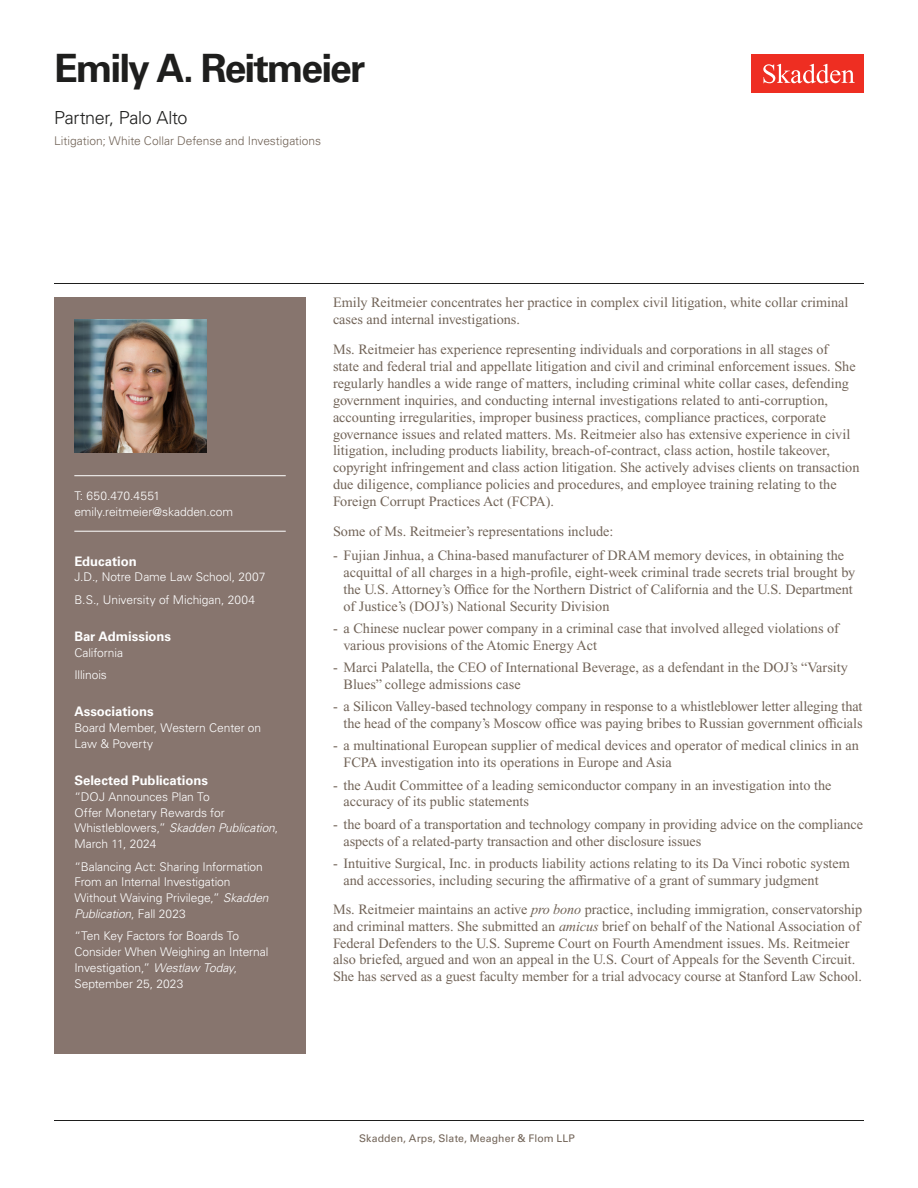
<style>
.page{position:relative;width:918px;height:1188px;background:#fff}
.page>*{position:absolute;margin:0;border:0;box-sizing:border-box;transform-origin:0 0}
.Name{font:700 39px "Univers LT Std";letter-spacing:-.05em;color:#1e1e1d}
.Title_and_Office{font:300 18px "Univers LT Std";letter-spacing:-.02em;color:#1e1e1d}
.Main_Body{font:14.25px/16.8px "Times New Roman PS Std";color:#726458}
.Main_Body_Bulleted{font:14.25px/16.8px "Times New Roman PS Std";color:#726458}
.Bar_Admission_Education{font:700 13.2px "Univers LT Std";color:#fff}
.Sidebar_text{font:300 12px/15.8px "Univers LT Std";letter-spacing:-.005em;color:#fff}
.Practice{font:300 12px "Univers LT Std";color:#726458}
.Email{font:300 12px "Univers LT Std";letter-spacing:-.005em;color:#fff}
.Phone_Number{font:300 12px "Univers LT Std";letter-spacing:.015em;color:#fff}
.Folio{font:10.5px "Univers LT Std";letter-spacing:.01em;color:#726458}
.s1{font-style:italic}
.s2{font-weight:700;color:#fff}
</style>
<div class="page">
<div style="left:752px;top:54px;width:112px;height:39px;background:#ee2e22"></div>
<svg style="left:763px;top:64px;width:92px;height:19px"></svg>
<div style="left:54px;top:297px;width:252px;height:756px;background:#87756e"></div>
<hr style="left:74px;top:475px;width:212px;height:1px;background:#fff">
<hr style="left:74px;top:531px;width:212px;height:1px;background:#fff">
<img style="left:74px;top:320px;width:132px;height:132px">
<hr style="left:54px;top:1120px;width:810px;height:1px;background:#1e1e1d">
<hr style="left:54px;top:283px;width:810px;height:1px;background:#1e1e1d">
<h1 class="Name" style="left:54px;top:46px;width:313px">Emily A. Reitmeier</h1>
<h2 class="Title_and_Office" style="left:54px;top:107px;width:135px">Partner, Palo Alto</h2>
<h3 class="Practice" style="left:54px;top:134px;width:269px">Litigation; White Collar Defense and Investigations</h3>
<p class="Phone_Number" style="left:74px;top:489px;width:87px">T: 650.470.4551</p>
<p class="Email" style="left:74px;top:504px;width:160px">emily.reitmeier@skadden.com</p>
<p class="Bar_Admission_Education" style="left:74px;top:553px;width:64px">Education</p>
<p class="Sidebar_text" style="left:74px;top:569px;width:193px">J.D., Notre Dame Law School, 2007</p>
<p class="Sidebar_text" style="left:74px;top:592px;width:182px">B.S., University of Michigan, 2004</p>
<p class="Bar_Admission_Education" style="left:74px;top:629px;width:98px">Bar Admissions</p>
<p class="Sidebar_text" style="left:74px;top:645px;width:50px">California</p>
<p class="Sidebar_text" style="left:74px;top:667px;width:34px">Illinois</p>
<p class="Bar_Admission_Education" style="left:74px;top:704px;width:81px">Associations</p>
<p class="Sidebar_text" style="left:74px;top:720px;width:188px">Board Member, Western Center on<br>Law &amp; Poverty</p>
<p class="Bar_Admission_Education" style="left:74px;top:773px;width:135px">Selected Publications</p>
<p class="Sidebar_text" style="left:74px;top:789px;width:205px">“DOJ Announces Plan To<br>Offer Monetary Rewards for<br>Whistleblowers,” <span class="s1">Skadden Publication</span>,<br>March 11, 2024</p>
<p class="Sidebar_text" style="left:74px;top:858px;width:196px">“Balancing Act: Sharing Information<br>From an Internal Investigation<br>Without Waiving Privilege,” <span class="s1">Skadden<br>Publication</span>, Fall 2023</p>
<p class="Sidebar_text" style="left:74px;top:928px;width:196px">“Ten Key Factors for Boards To<br>Consider When Weighing an Internal<br>Investigation,” <span class="s1">Westlaw Today</span>,<br>September 25, 2023</p>
<p class="Main_Body" style="left:333px;top:294px;width:517px">Emily Reitmeier concentrates her practice in complex civil litigation, white collar criminal cases and internal investigations.</p>
<p class="Main_Body" style="left:333px;top:341px;width:528px">Ms. Reitmeier has experience representing individuals and corporations in all stages of<br>state and federal trial and appellate litigation and civil and criminal enforcement issues. She regularly handles a wide range of matters, including criminal white collar cases, defending government inquiries, and conducting internal investigations related to anti-corruption, accounting irregularities, improper business practices, compliance practices, corporate governance issues and related matters. Ms. Reitmeier also has extensive experience in civil litigation, including products liability, breach-of-contract, class action, hostile takeover, copyright infringement and class action litigation. She actively advises clients on transaction due diligence, compliance policies and procedures, and employee training relating to the Foreign Corrupt Practices Act (FCPA).</p>
<p class="Main_Body" style="left:333px;top:523px;width:282px">Some of Ms. Reitmeier’s representations include:</p>
<p class="Main_Body_Bulleted" style="left:344px;top:547px;width:513px;text-indent:-10px">- Fujian Jinhua, a China-based manufacturer of DRAM memory devices, in obtaining the acquittal of all charges in a high-profile, eight-week criminal trade secrets trial brought by the U.S. Attorney’s Office for the Northern District of California and the U.S. Department of Justice’s (DOJ’s) National Security Division</p>
<p class="Main_Body_Bulleted" style="left:344px;top:620px;width:497px;text-indent:-10px">- a Chinese nuclear power company in a criminal case that involved alleged violations of various provisions of the Atomic Energy Act</p>
<p class="Main_Body_Bulleted" style="left:344px;top:659px;width:506px;text-indent:-10px">- Marci Palatella, the CEO of International Beverage, as a defendant in the DOJ’s “Varsity<br>Blues” college admissions case</p>
<p class="Main_Body_Bulleted" style="left:333px;top:698px;width:531px;text-align:right">- a Silicon Valley-based technology company in response to a whistleblower letter alleging that the head of the company’s Moscow office was paying bribes to Russian government officials</p>
<p class="Main_Body_Bulleted" style="left:344px;top:737px;width:517px;text-indent:-10px">- a multinational European supplier of medical devices and operator of medical clinics in an<br>FCPA investigation into its operations in Europe and Asia</p>
<p class="Main_Body_Bulleted" style="left:344px;top:776px;width:490px;text-indent:-10px">- the Audit Committee of a leading semiconductor company in an investigation into the accuracy of its public statements</p>
<p class="Main_Body_Bulleted" style="left:344px;top:816px;width:521px;text-indent:-10px">- the board of a transportation and technology company in providing advice on the compliance aspects of a related-party transaction and other disclosure issues</p>
<p class="Main_Body_Bulleted" style="left:344px;top:855px;width:508px;text-indent:-10px">- Intuitive Surgical, Inc. in products liability actions relating to its Da Vinci robotic system and accessories, including securing the affirmative of a grant of summary judgment</p>
<p class="Main_Body" style="left:333px;top:901px;width:531px">Ms. Reitmeier maintains an active <span class="s1">pro bono</span> practice, including immigration, conservatorship and criminal matters. She submitted an <span class="s1">amicus</span> brief on behalf of the National Association of Federal Defenders to the U.S. Supreme Court on Fourth Amendment issues. Ms. Reitmeier also briefed, argued and won an appeal in the U.S. Court of Appeals for the Seventh Circuit.<br>She has served as a guest faculty member for a trial advocacy course at Stanford Law School.</p>
<p class="Folio" style="left:343px;top:1132px;width:233px"><span class="s2">1</span> Skadden, Arps, Slate, Meagher &amp; Flom LLP</p>
</div>
